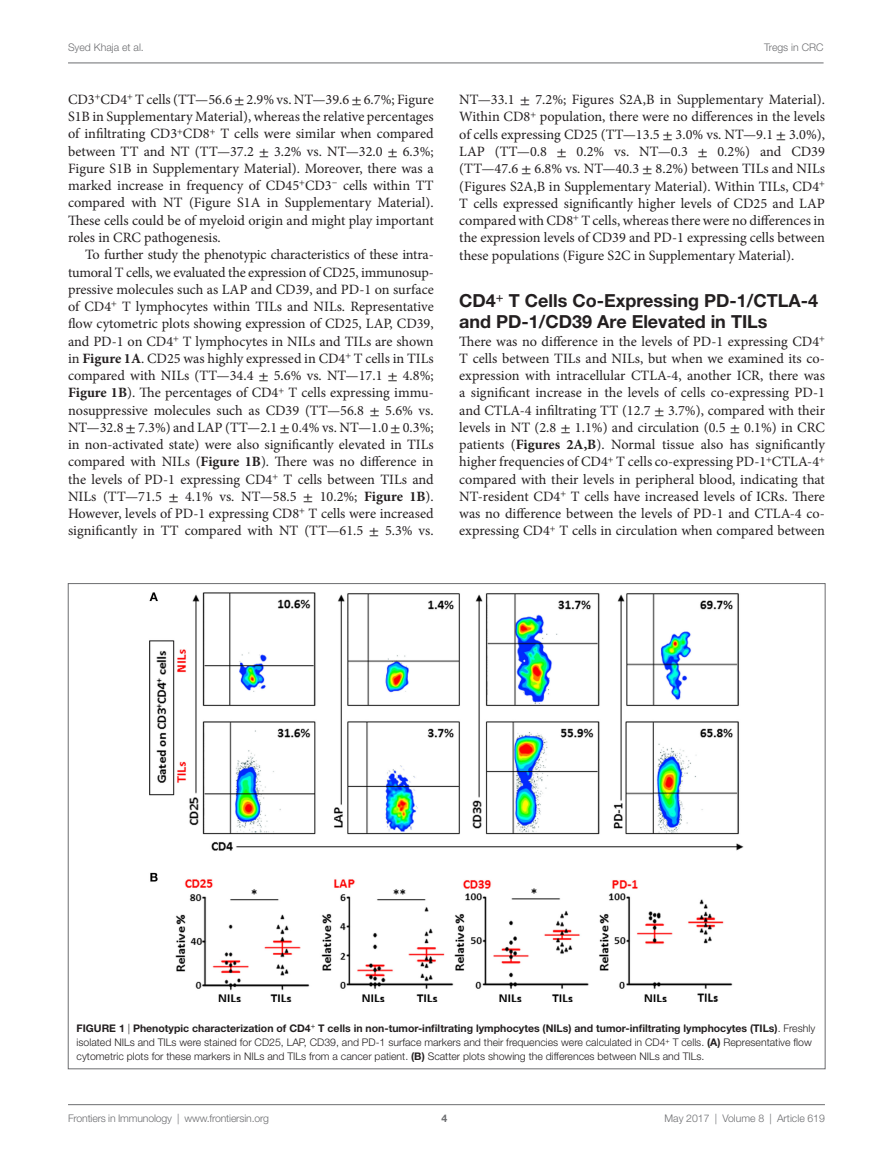
<style>
.page{position:relative;width:893px;height:1170px;background:#fff}
.page>*{position:absolute;margin:0;border:0;box-sizing:border-box;transform-origin:0 0}
.t1{font:700 18px/21px "Helvetica Neue LT Std";color:#231f20}
.t2{font:14.25px/17.2px "Minion Pro";color:#231f20;text-align:justify}
.t3{font:300 10.5px/14.2px "Helvetica Neue LT Std";color:#231f20}
.t4{font:300 10.5px "Helvetica Neue LT Std";letter-spacing:-.015em;color:#6c6d70}
.t5{font:700 10.5px "Helvetica Neue LT Std";color:#6c6d70}
.s1{font-family:"STIX General"}
.s2{font-weight:700}
</style>
<div class="page">
<img style="left:149px;top:592px;width:595px;height:409px">
<hr style="left:68px;top:63px;width:756px;height:1px;background:#6c6d70">
<hr style="left:68px;top:1104px;width:757px;height:1px;background:#6c6d70">
<p class="t4" style="left:68px;top:41px;width:77px">Syed Khaja et al.</p>
<p class="t4" style="left:764px;top:41px;width:61px">Tregs in CRC</p>
<p class="t2" style="left:68px;top:91px;width:367px">CD3<sup>+</sup>CD4<sup>+</sup> T cells (TT—56.6 <span class="s1">±</span> 2.9% vs. NT—39.6 <span class="s1">±</span> 6.7%; Figure S1B in Supplementary Material), whereas the relative percentages of infiltrating CD3<sup>+</sup>CD8<sup>+</sup> T cells were similar when compared between TT and NT (TT—37.2 <span class="s1">±</span> 3.2% vs. NT—32.0 <span class="s1">±</span> 6.3%; Figure S1B in Supplementary Material). Moreover, there was a marked increase in frequency of CD45<sup>+</sup>CD3<sup>−</sup> cells within TT compared with NT (Figure S1A in Supplementary Material).<br>These cells could be of myeloid origin and might play important roles in CRC pathogenesis.</p>
<p class="t2" style="left:68px;top:246px;width:367px;text-indent:17px">To further study the phenotypic characteristics of these intra&shy;tumoral T cells, we evaluated the expression of CD25, immunosup&shy;pressive molecules such as LAP and CD39, and PD-1 on surface of CD4<sup>+</sup> T lymphocytes within TILs and NILs. Representative flow cytometric plots showing expression of CD25, LAP, CD39, and PD-1 on CD4<sup>+</sup> T lymphocytes in NILs and TILs are shown in <span class="s2">Figure 1A</span>. CD25 was highly expressed in CD4<sup>+</sup> T cells in TILs compared with NILs (TT—34.4 <span class="s1">±</span> 5.6% vs. NT—17.1 <span class="s1">±</span> 4.8%; <span class="s2">Figure 1B</span>). The percentages of CD4<sup>+</sup> T cells expressing immu&shy;nosuppressive molecules such as CD39 (TT—56.8 <span class="s1">±</span> 5.6% vs.<br>NT—32.8 <span class="s1">±</span> 7.3%) and LAP (TT—2.1 <span class="s1">±</span> 0.4% vs. NT—1.0 <span class="s1">±</span> 0.3%; in non-activated state) were also significantly elevated in TILs compared with NILs (<span class="s2">Figure 1B</span>). There was no difference in the levels of PD-1 expressing CD4<sup>+</sup> T cells between TILs and NILs (TT—71.5 <span class="s1">±</span> 4.1% vs. NT—58.5 <span class="s1">±</span> 10.2%; <span class="s2">Figure 1B</span>).<br>However, levels of PD-1 expressing CD8<sup>+</sup> T cells were increased significantly in TT compared with NT (TT—61.5 <span class="s1">±</span> 5.3% vs.</p>
<p class="t2" style="left:459px;top:91px;width:367px">NT—33.1 <span class="s1">±</span> 7.2%; Figures S2A,B in Supplementary Material).<br>Within CD8<sup>+</sup> population, there were no differences in the levels of cells expressing CD25 (TT—13.5 <span class="s1">±</span> 3.0% vs. NT—9.1 <span class="s1">±</span> 3.0%), LAP (TT—0.8 <span class="s1">±</span> 0.2% vs. NT—0.3 <span class="s1">±</span> 0.2%) and CD39 (TT—47.6 <span class="s1">±</span> 6.8% vs. NT—40.3 <span class="s1">±</span> 8.2%) between TILs and NILs (Figures S2A,B in Supplementary Material). Within TILs, CD4<sup>+ </sup>T cells expressed significantly higher levels of CD25 and LAP compared with CD8<sup>+</sup> T cells, whereas there were no differences in the expression levels of CD39 and PD-1 expressing cells between these populations (Figure S2C in Supplementary Material).</p>
<p class="t1" style="left:459px;top:290px;width:360px">CD4<sup>+</sup> T Cells Co-Expressing PD-1/CTLA-4 and PD-1/CD39 Are Elevated in TILs</p>
<p class="t2" style="left:459px;top:332px;width:367px">There was no difference in the levels of PD-1 expressing CD4<sup>+ </sup>T cells between TILs and NILs, but when we examined its co&shy;expression with intracellular CTLA-4, another ICR, there was a significant increase in the levels of cells co-expressing PD-1 and CTLA-4 infiltrating TT (12.7 <span class="s1">±</span> 3.7%), compared with their levels in NT (2.8 <span class="s1">±</span> 1.1%) and circulation (0.5 <span class="s1">±</span> 0.1%) in CRC patients (<span class="s2">Figures 2A,B</span>). Normal tissue also has significantly higher frequencies of CD4<sup>+</sup> T cells co-expressing PD-1<sup>+</sup>CTLA-4<sup>+ </sup>compared with their levels in peripheral blood, indicating that NT-resident CD4<sup>+</sup> T cells have increased levels of ICRs. There was no difference between the levels of PD-1 and CTLA-4 co&shy;expressing CD4<sup>+</sup> T cells in circulation when compared between</p>
<p class="t3" style="left:77px;top:1020px;width:740px"><span class="s2">FIG URE 1</span> | <span class="s2">Phenotypic characterization of CD4</span><sup>+</sup> <span class="s2">T cells in non-tumor-infiltrating lymphocytes (NILs) and tumor-infiltrating lymphocytes (TILs)</span>. Freshly isolated NILs and TILs were stained for CD25, LAP, CD39, and PD-1 surface markers and their frequencies were calculated in CD4<sup>+</sup> T cells. <span class="s2">(A)</span> Representative flow cytometric plots for these markers in NILs and TILs from a cancer patient. <span class="s2">(B)</span> Scatter plots showing the differences between NILs and TILs.</p>
<p class="t4" style="left:68px;top:1111px;width:203px">Frontiers in Immunology | www.frontiersin.org</p>
<p class="t4" style="left:665px;top:1111px;width:162px">May 2017 | Volume 8 | Article 619</p>
<p class="t5" style="left:441px;top:1111px;width:7px">4</p>
</div>
